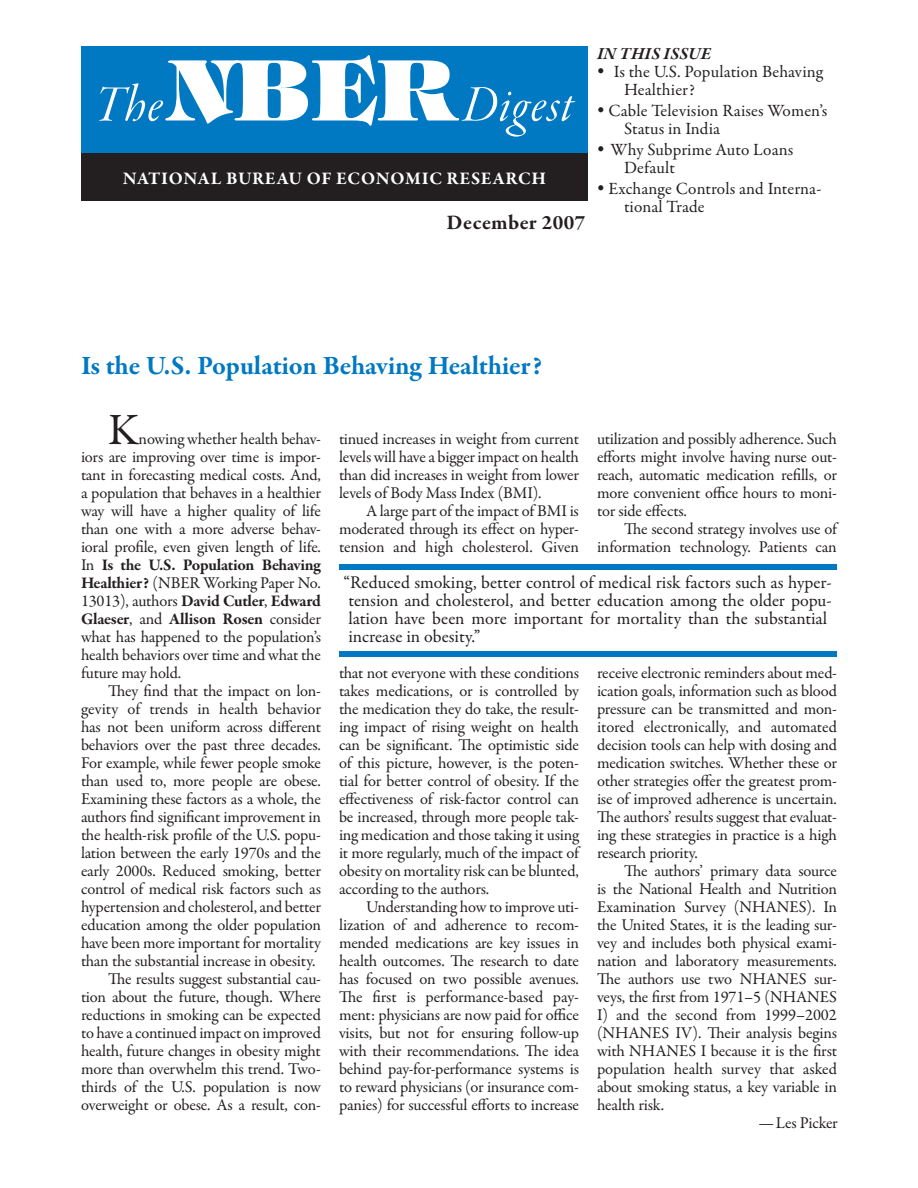
<style>
.page{position:relative;width:918px;height:1188px;background:#fff}
.page>*{position:absolute;margin:0;border:0;box-sizing:border-box;transform-origin:0 0}
.t1{font:54px "Garamond Premr Pro It Disp";letter-spacing:.02em;color:#fff}
.t2{font:45px "Garamond Premr Pro";color:#231f20}
.t3{font:700 27px "Garamond Premr Pro";color:#0079c2}
.t4{font:700 21px "Garamond Premr Pro";letter-spacing:.025em;color:#231f20}
.t5{font:18px/18px "Garamond Premr Pro";color:#231f20}
.t6{font:700 18px "Garamond Premr Pro";letter-spacing:.04em;color:#fff}
.t7{font:17.25px/18px "Garamond Premr Pro";letter-spacing:.005em;color:#231f20}
.t8{font:italic 700 17.25px "Garamond Premr Pro";letter-spacing:.01em;color:#231f20}
.t9{font:16.5px/18px "Garamond Premr Pro";letter-spacing:-.01em;color:#231f20;text-align:justify}
.s1{font-family:"Tiffany Std";font-weight:800;font-size:84px}
.s2{font-weight:700}
</style>
<div class="page">
<div style="left:81px;top:46px;width:507px;height:108px;background:#0079c2"></div>
<div style="left:81px;top:153px;width:507px;height:48px;background:#231f20"></div>
<div style="left:339px;top:564px;width:498px;height:6px;background:#0079c2"></div>
<div style="left:339px;top:651px;width:498px;height:6px;background:#0079c2"></div>
<h1 class="t1" style="left:95px;top:76px;width:479px">The<span class="s1">NBER</span>Digest</h1>
<p class="t6" style="left:123px;top:167px;width:425px">National Bureau of Economic Research</p>
<p class="t4" style="left:447px;top:209px;width:140px">December 2007</p>
<p class="t8" style="left:597px;top:43px;width:116px">IN THIS ISSUE</p>
<p class="t7" style="left:624px;top:63px;width:201px;text-indent:-27px"><sup>•</sup> Is the U.S. Population Behaving<br>Healthier?</p>
<p class="t7" style="left:624px;top:102px;width:205px;text-indent:-27px"><sup>•</sup> Cable Television Raises Women’s<br>Status in India</p>
<p class="t7" style="left:624px;top:141px;width:171px;text-indent:-27px"><sup>•</sup> Why Subprime Auto Loans<br>Default</p>
<p class="t7" style="left:624px;top:180px;width:199px;text-indent:-27px"><sup>•</sup> Exchange Controls and Interna&shy;tional Trade</p>
<h3 class="t3" style="left:81px;top:349px;width:463px">Is the U.S. Population Behaving Healthier?</h3>
<h2 class="t2" style="left:108px;top:403px;width:32px">K</h2>
<p class="t9" style="left:81px;top:430px;width:242px;text-indent:58px">nowing whether health behav&shy;iors are improving over time is impor&shy;tant in forecasting medical costs. And, a population that behaves in a healthier way will have a higher quality of life than one with a more adverse behav&shy;ioral profile, even given length of life.<br>In <span class="s2">Is the U.S. Population Behaving Healthier?</span> (NBER Working Paper No.<br>13013), authors <span class="s2">David Cutler</span>, <span class="s2">Edward Glaeser</span>, and <span class="s2">Allison Rosen</span> consider what has happened to the population’s health behaviors over time and what the future may hold.</p>
<p class="t9" style="left:108px;top:682px;width:215px">They find that the impact on lon-</p>
<p class="t9" style="left:81px;top:700px;width:242px">gevity of trends in health behavior</p>
<p class="t9" style="left:81px;top:718px;width:242px">has not been uniform across different</p>
<p class="t9" style="left:81px;top:736px;width:242px">behaviors over the past three decades.</p>
<p class="t9" style="left:81px;top:754px;width:241px">For example, while fewer people smoke</p>
<p class="t9" style="left:81px;top:772px;width:241px">than used to, more people are obese.</p>
<p class="t9" style="left:81px;top:790px;width:241px">Examining these factors as a whole, the</p>
<p class="t9" style="left:81px;top:808px;width:241px">authors find significant improvement in</p>
<p class="t9" style="left:81px;top:826px;width:242px">the health-risk profile of the U.S. popu-</p>
<p class="t9" style="left:81px;top:844px;width:241px">lation between the early 1970s and the</p>
<p class="t9" style="left:81px;top:862px;width:241px">early 2000s. Reduced smoking, better</p>
<p class="t9" style="left:81px;top:880px;width:241px">control of medical risk factors such as</p>
<p class="t9" style="left:81px;top:898px;width:242px">hypertension and cholesterol, and better</p>
<p class="t9" style="left:81px;top:916px;width:242px">education among the older population</p>
<p class="t9" style="left:81px;top:934px;width:241px">have been more important for mortality</p>
<p class="t9" style="left:81px;top:952px;width:236px">than the substantial increase in obesity.</p>
<p class="t9" style="left:108px;top:970px;width:215px">The results suggest substantial cau-</p>
<p class="t9" style="left:81px;top:988px;width:241px">tion about the future, though. Where</p>
<p class="t9" style="left:81px;top:1006px;width:241px">reductions in smoking can be expected</p>
<p class="t9" style="left:81px;top:1024px;width:242px">to have a continued impact on improved</p>
<p class="t9" style="left:81px;top:1042px;width:241px">health, future changes in obesity might</p>
<p class="t9" style="left:81px;top:1060px;width:242px">more than overwhelm this trend. Two-</p>
<p class="t9" style="left:81px;top:1078px;width:241px">thirds of the U.S. population is now</p>
<p class="t9" style="left:81px;top:1096px;width:242px">overweight or obese. As a result, con-</p>
<p class="t9" style="left:597px;top:430px;width:242px">utilization and possibly adherence. Such efforts might involve having nurse out&shy;reach, automatic medication refills, or more convenient office hours to moni&shy;tor side effects.</p>
<p class="t9" style="left:597px;top:520px;width:241px;text-align:right">The second strategy involves use of information technology. Patients can</p>
<p class="t9" style="left:339px;top:430px;width:242px">tinued increases in weight from current levels will have a bigger impact on health than did increases in weight from lower levels of Body Mass Index (BMI).</p>
<p class="t9" style="left:339px;top:502px;width:242px;text-indent:27px">A large part of the impact of BMI is moderated through its effect on hyper&shy;tension and high cholesterol. Given</p>
<p class="t5" style="left:343px;top:574px;width:490px">“Reduced smoking, better control of medical risk factors such as hyper&shy;tension and cholesterol, and better education among the older popu&shy;lation have been more important for mortality than the substantial increase in obesity.”</p>
<p class="t9" style="left:597px;top:664px;width:242px">receive electronic reminders about med&shy;ication goals, information such as blood pressure can be transmitted and mon&shy;itored electronically, and automated decision tools can help with dosing and medication switches. Whether these or other strategies offer the greatest prom&shy;ise of improved adherence is uncertain.<br>The authors’ results suggest that evaluat&shy;ing these strategies in practice is a high research priority.</p>
<p class="t9" style="left:597px;top:862px;width:242px;text-indent:27px">The authors’ primary data source is the National Health and Nutrition Examination Survey (NHANES). In the United States, it is the leading sur&shy;vey and includes both physical exami&shy;nation and laboratory measurements.<br>The authors use two NHANES sur&shy;veys, the first from 1971–5 (NHANES I) and the second from 1999–2002 (NHANES IV). Their analysis begins with NHANES I because it is the first population health survey that asked about smoking status, a key variable in health risk.</p>
<p class="t9" style="left:339px;top:664px;width:242px">that not everyone with these conditions takes medications, or is controlled by the medication they do take, the result&shy;ing impact of rising weight on health can be significant. The optimistic side of this picture, however, is the poten&shy;tial for better control of obesity. If the effectiveness of risk-factor control can be increased, through more people tak&shy;ing medication and those taking it using it more regularly, much of the impact of obesity on mortality risk can be blunted, according to the authors.</p>
<p class="t9" style="left:339px;top:898px;width:242px;text-indent:27px">Understanding how to improve uti&shy;lization of and adherence to recom&shy;mended medications are key issues in health outcomes. The research to date has focused on two possible avenues.<br>The first is performance-based pay&shy;ment: physicians are now paid for office visits, but not for ensuring follow-up with their recommendations. The idea behind pay-for-performance systems is to reward physicians (or insurance com&shy;panies) for successful efforts to increase</p>
<p class="t9" style="left:759px;top:1114px;width:81px">—Les Picker</p>
</div>
